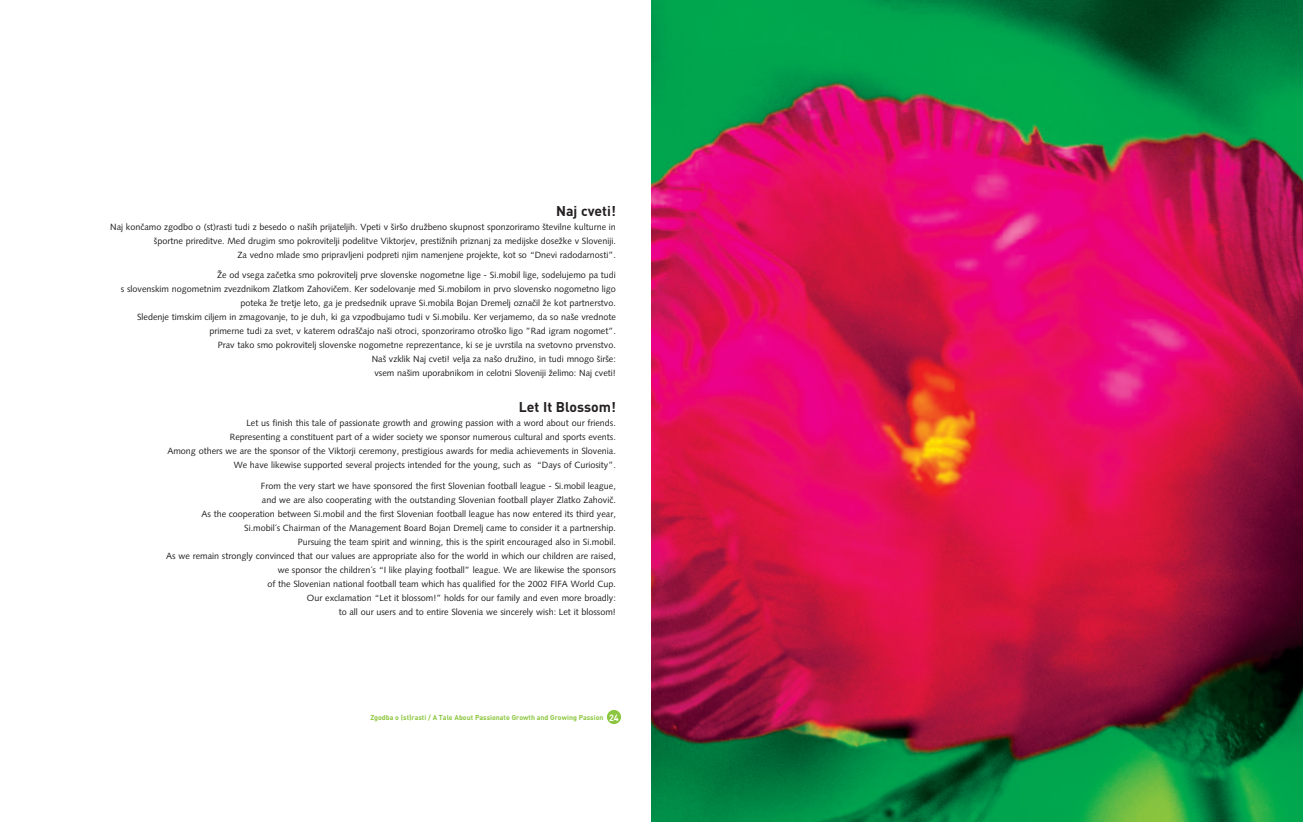
<style>
.page{position:relative;width:1303px;height:822px;background:#fff}
.page>*{position:absolute;margin:0;border:0;box-sizing:border-box;transform-origin:0 0}
.t1{font:700 14px "DIN";color:#231f20}
.t2{font:9px/14px "Syntax";color:#231f20;text-align:right}
.t3{font:700 7px "DIN";color:#8bc63e}
.s1{font-size:9px;color:#fff}
</style>
<div class="page">
<div style="left:607px;top:710px;width:14px;height:14px;background:#8bc63e;border-radius:50%"></div>
<img style="left:651px;top:0;width:652px;height:822px">
<h1 class="t1" style="left:556px;top:206px;width:61px">Naj cveti!</h1>
<p class="t2" style="left:110px;top:221px;width:507px">Naj konËamo zgodbo o (st)rasti tudi z besedo o naπih prijateljih. Vpeti v πirπo druæbeno skupnost sponzoriramo πtevilne kulturne in πportne prireditve. Med drugim smo pokrovitelji podelitve Viktorjev, prestiænih priznanj za medijske doseæke v Sloveniji.<br>Za vedno mlade smo pripravljeni podpreti njim namenjene projekte, kot so “Dnevi radodarnosti”.</p>
<p class="t2" style="left:121px;top:269px;width:497px">Æe od vsega zaËetka smo pokrovitelj prve slovenske nogometne lige - Si.mobil lige, sodelujemo pa tudi<br>s slovenskim nogometnim zvezdnikom Zlatkom ZahoviËem. Ker sodelovanje med Si.mobilom in prvo slovensko nogometno ligo poteka æe tretje leto, ga je predsednik uprave Si.mobila Bojan Dremelj oznaËil æe kot partnerstvo.<br>Sledenje timskim ciljem in zmagovanje, to je duh, ki ga vzpodbujamo tudi v Si.mobilu. Ker verjamemo, da so naπe vrednote primerne tudi za svet, v katerem odraπËajo naπi otroci, sponzoriramo otroπko ligo ”Rad igram nogomet”.<br>Prav tako smo pokrovitelj slovenske nogometne reprezentance, ki se je uvrstila na svetovno prvenstvo.<br>Naπ vzklik Naj cveti! velja za naπo druæino, in tudi mnogo πirπe:<br>vsem naπim uporabnikom in celotni Sloveniji æelimo: Naj cveti!</p>
<h1 class="t1" style="left:519px;top:402px;width:99px">Let It Blossom!</h1>
<p class="t2" style="left:167px;top:417px;width:450px">Let us finish this tale of passionate growth and growing passion with a word about our friends.<br>Representing a constituent part of a wider society we sponsor numerous cultural and sports events.<br>Among others we are the sponsor of the Viktorji ceremony, prestigious awards for media achievements in Slovenia.<br>We have likewise supported several projects intended for the young, such as “Days of Curiosity”.</p>
<p class="t2" style="left:166px;top:480px;width:451px">From the very start we have sponsored the first Slovenian football league - Si.mobil league,<br>and we are also cooperating with the outstanding Slovenian football player Zlatko ZahoviË.<br>As the cooperation between Si.mobil and the first Slovenian football league has now entered its third year, Si.mobil´s Chairman of the Management Board Bojan Dremelj came to consider it a partnership.<br>Pursuing the team spirit and winning, this is the spirit encouraged also in Si.mobil.<br>As we remain strongly convinced that our values are appropriate also for the world in which our children are raised, we sponsor the children´s “I like playing football” league. We are likewise the sponsors<br>of the Slovenian national football team which has qualified for the 2002 FIFA World Cup.<br>Our exclamation “Let it blossom!” holds for our family and even more broadly:<br>to all our users and to entire Slovenia we sincerely wish: Let it blossom!</p>
<p class="t3" style="left:370px;top:715px;width:250px">Zgodba o (st)rasti / A Tale About Passionate Growth and Growing Passion <span class="s1">24</span></p>
</div>
